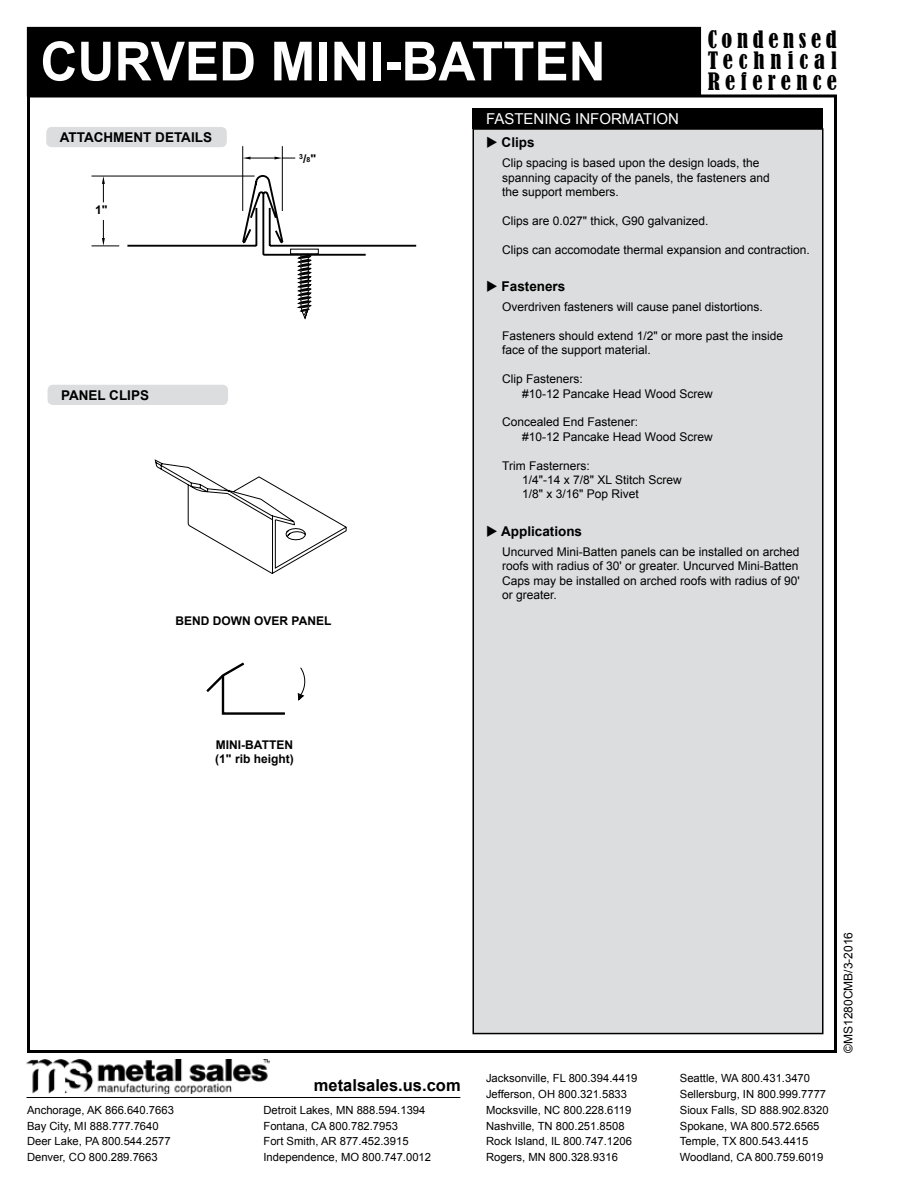
<style>
.page{position:relative;width:918px;height:1188px;background:#fff}
.page>*{position:absolute;margin:0;border:0;box-sizing:border-box;transform-origin:0 0}
.t1{font:700 54px "Arial";color:#fff;scale:.95 1}
.t2{font:condensed 22.5px/21px "Bernard";letter-spacing:.24em;color:#000;text-align:justify}
.t3{font:700 16.5px "Arial";color:#000}
.t4{font:15px "Arial";color:#fff}
.t5{font:700 13.5px "Arial";color:#000}
.t6{font:12px/14.4px "Arial";color:#000}
.t7{font:700 12px/14.4px "Arial";color:#000}
.t8{font:11.25px/15.8px "Arial";color:#000}
.t9{font:700 7.05px "Arial";color:#000}
.s1{font-size:12px}
</style>
<div class="page">
<div style="left:27px;top:27px;width:674px;height:69px;background:#000"></div>
<img style="left:27px;top:1060px;width:242px;height:33px">
<hr style="left:27px;top:1097px;width:433px;height:1px;background:#000">
<hr style="left:242px;top:146px;width:1px;height:65px;background:#000">
<hr style="left:282px;top:146px;width:1px;height:65px;background:#000">
<svg style="left:243px;top:157px;width:52px;height:2px"></svg>
<hr style="left:92px;top:176px;width:163px;height:1px;background:#000">
<svg style="left:102px;top:176px;width:3px;height:26px"></svg>
<svg style="left:92px;top:220px;width:27px;height:27px"></svg>
<svg style="left:126px;top:174px;width:291px;height:145px"></svg>
<div style="left:472px;top:108px;width:352px;height:20px;background:#000"></div>
<div style="left:473px;top:129px;width:350px;height:905px;background:#dcddde"></div>
<div style="left:472px;top:128px;width:352px;height:906px;border:2px solid #000"></div>
<div style="left:46px;top:127px;width:181px;height:20px;background:#dcddde;border-radius:5px"></div>
<div style="left:48px;top:385px;width:180px;height:20px;background:#dcddde;border-radius:5px"></div>
<svg style="left:155px;top:459px;width:192px;height:115px"></svg>
<svg style="left:206px;top:662px;width:79px;height:53px"></svg>
<svg style="left:298px;top:668px;width:7px;height:33px"></svg>
<h1 class="t1" style="left:40px;top:25px;width:596px">CURVED MINI-BATTEN</h1>
<p class="t5" style="left:60px;top:128px;width:154px">ATTACHMENT DETAILS</p>
<p class="t4" style="left:486px;top:108px;width:195px">FASTENING INFORMATION</p>
<p class="t5" style="left:486px;top:133px;width:50px">◆ Clips</p>
<h2 class="t2" style="left:708px;top:29px;width:131px">Condensed Technical Reference</h2>
<p class="t7" style="left:95px;top:203px;width:14px">1"</p>
<p class="t5" style="left:61px;top:386px;width:90px">PANEL CLIPS</p>
<p class="t9" style="left:299px;top:153px;width:18px">3<span class="s1">/</span>8<span class="s1">"</span></p>
<p class="t7" style="left:176px;top:613px;width:157px">BEND DOWN OVER PANEL</p>
<p class="t7" style="left:215px;top:738px;width:80px">MINI-BATTEN (1" rib height)</p>
<p class="t6" style="left:502px;top:156px;width:269px">Clip spacing is based upon the design loads, the spanning capacity of the panels, the fasteners and the support members.</p>
<p class="t6" style="left:502px;top:214px;width:208px">Clips are 0.027" thick, G90 galvanized.</p>
<p class="t6" style="left:502px;top:242px;width:309px">Clips can accomodate thermal expansion and contraction.</p>
<p class="t5" style="left:486px;top:277px;width:81px">◆ Fasteners</p>
<p class="t6" style="left:502px;top:300px;width:262px">Overdriven fasteners will cause panel distortions.</p>
<p class="t6" style="left:502px;top:329px;width:283px">Fasteners should extend 1/2" or more past the inside face of the support material.</p>
<p class="t6" style="left:522px;top:372px;width:192px;text-indent:-20px">Clip Fasteners:<br>#10-12 Pancake Head Wood Screw</p>
<p class="t6" style="left:522px;top:415px;width:192px;text-indent:-20px">Concealed End Fastener:<br>#10-12 Pancake Head Wood Screw</p>
<p class="t6" style="left:522px;top:458px;width:161px;text-indent:-20px">Trim Fasterners:<br>1/4"-14 x 7/8" XL Stitch Screw<br>1/8" x 3/16" Pop Rivet</p>
<p class="t5" style="left:486px;top:522px;width:98px">◆ Applications</p>
<p class="t6" style="left:502px;top:545px;width:299px;text-align:justify">Uncurved Mini-Batten panels can be installed on arched roofs with radius of 30' or greater. Uncurved Mini-Batten Caps may be installed on arched roofs with radius of 90' or greater.</p>
<h3 class="t3" style="left:314px;top:1074px;width:148px">metalsales.us.com</h3>
<p class="t8" style="left:27px;top:1102px;width:148px">Anchorage, AK 866.640.7663<br>Bay City, MI 888.777.7640<br>Deer Lake, PA 800.544.2577<br>Denver, CO 800.289.7663</p>
<p class="t8" style="left:264px;top:1102px;width:169px">Detroit Lakes, MN 888.594.1394<br>Fontana, CA 800.782.7953<br>Fort Smith, AR 877.452.3915<br>Independence, MO 800.747.0012</p>
<p class="t8" style="left:486px;top:1071px;width:153px">Jacksonville, FL 800.394.4419<br>Jefferson, OH 800.321.5833<br>Mocksville, NC 800.228.6119<br>Nashville, TN 800.251.8508<br>Rock Island, IL 800.747.1206<br>Rogers, MN 800.328.9316</p>
<p class="t8" style="left:680px;top:1071px;width:150px">Seattle, WA 800.431.3470<br>Sellersburg, IN 800.999.7777<br>Sioux Falls, SD 888.902.8320<br>Spokane, WA 800.572.6565<br>Temple, TX 800.543.4415<br>Woodland, CA 800.759.6019</p>
<p class="t6" style="left:841px;top:1053px;width:122px;rotate:-90deg">©MS1280CMB/3-2016</p>
</div>
